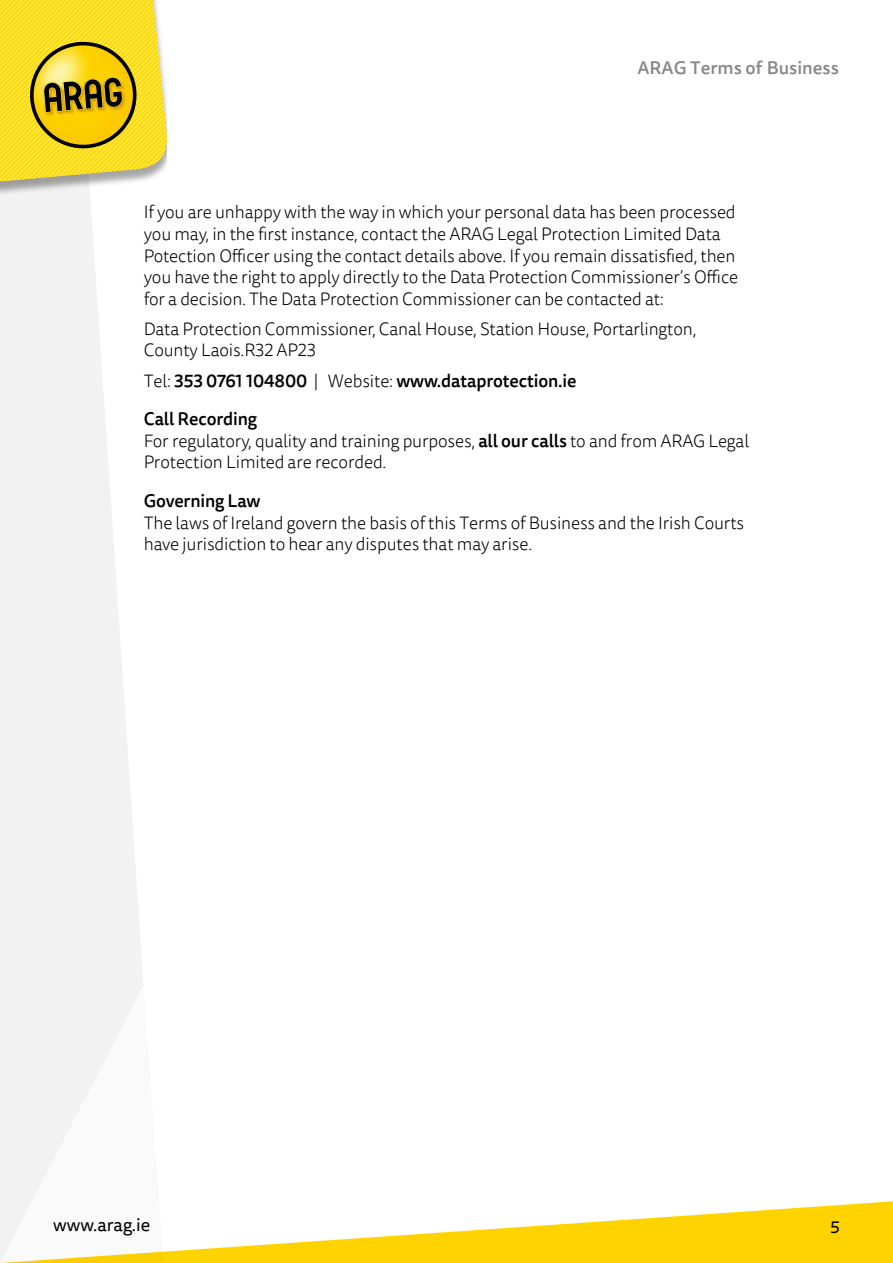
<style>
.page{position:relative;width:893px;height:1263px;background:#fff}
.page>*{position:absolute;margin:0;border:0;box-sizing:border-box;transform-origin:0 0}
.t1{font:300 18px/21.6px "Tisa Sans OT";letter-spacing:-.01em;color:#000}
.t2{font:500 18px/38.5px "Tisa Sans OT";letter-spacing:-.01em;color:#000}
.t3{font:500 18px "Tisa Sans OT";color:#878787}
.t4{font:18px "Tisa Sans OT";color:#000}
.s1{font-weight:300}
.s2{font-weight:500}
</style>
<div class="page">
<svg style="left:164px;top:1201px;width:729px;height:62px;fill:#ffd300"></svg>
<svg style="left:0;top:198px;width:143px;height:787px;fill:#f2f2f2"></svg>
<svg style="left:0;top:985px;width:164px;height:278px"></svg>
<div style="left:0;top:0;width:167px;height:198px;background:#000;opacity:.35"></div>
<svg style="left:0;top:0;width:167px;height:184px;background:#e4c92e"></svg>
<p class="t3" style="left:637px;top:56px;width:203px">ARAG Terms of Business</p>
<p class="t1" style="left:144px;top:202px;width:596px">If you are unhappy with the way in which your personal data has been processed you may, in the first instance, contact the ARAG Legal Protection Limited Data Potection Officer using the contact details above. If you remain dissatisfied, then you have the right to apply directly to the Data Protection Commissioner’s Office for a decision. The Data Protection Commissioner can be contacted at:</p>
<p class="t1" style="left:144px;top:319px;width:554px">Data Protection Commissioner, Canal House, Station House, Portarlington,<br>County Laois.R32 AP23</p>
<p class="t2" style="left:144px;top:362px;width:434px"><span class="s1">Tel:</span> 353 0761 104800 <span class="s1">| Website:</span> www.dataprotection.ie<br>Call Recording</p>
<p class="t1" style="left:144px;top:431px;width:607px">For regulatory, quality and training purposes, <span class="s2">all our calls</span> to and from ARAG Legal<br>Protection Limited are recorded.</p>
<p class="t2" style="left:144px;top:482px;width:118px">Governing Law</p>
<p class="t1" style="left:144px;top:513px;width:602px">The laws of Ireland govern the basis of this Terms of Business and the Irish Courts have jurisdiction to hear any disputes that may arise.</p>
<p class="t4" style="left:53px;top:1214px;width:99px">www.arag.ie</p>
<p class="t4" style="left:830px;top:1214px;width:11px">5</p>
</div>
